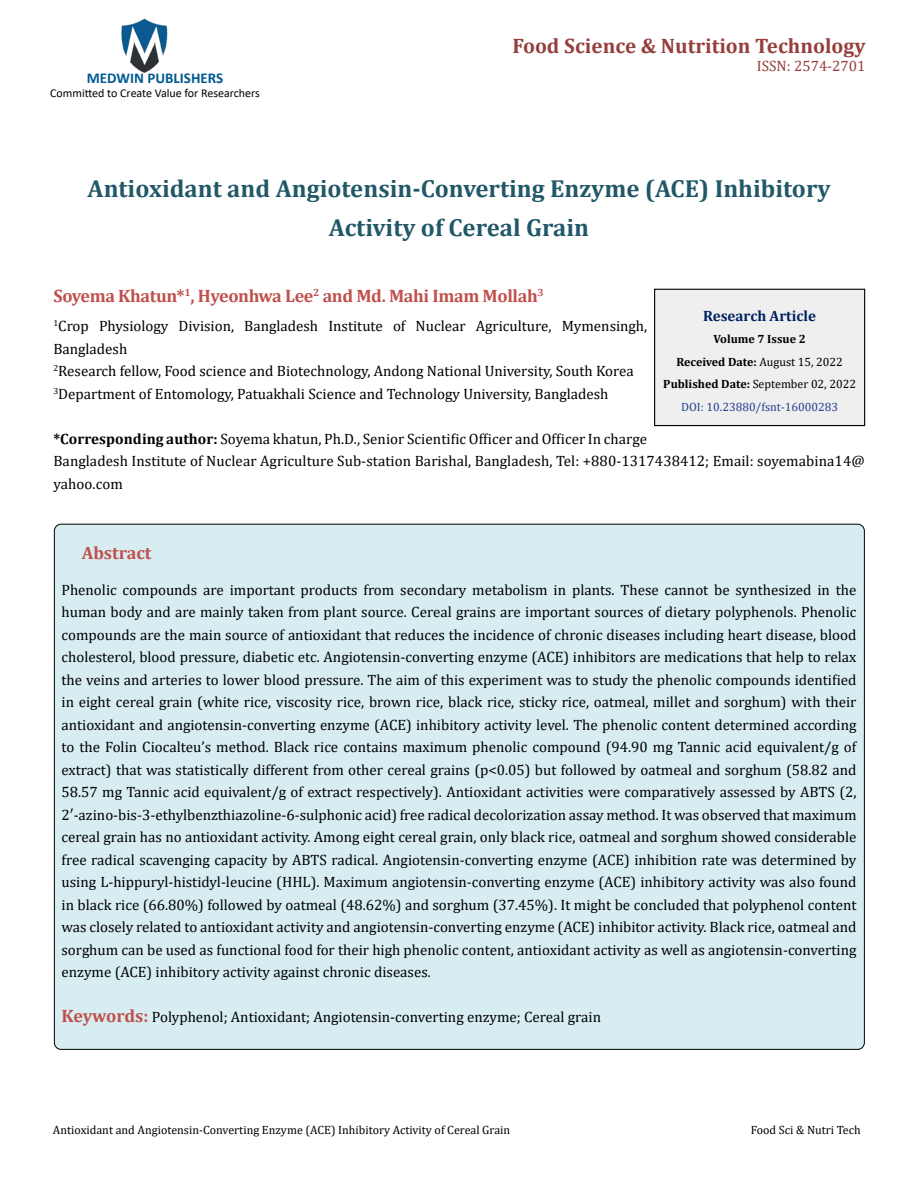
<style>
.page{position:relative;width:918px;height:1188px;background:#fff}
.page>*{position:absolute;margin:0;border:0;box-sizing:border-box;transform-origin:0 0}
.t1{font:700 24.75px/39px "Cambria";color:#215868;text-align:center}
.t2{font:700 21px "Cambria";color:#953f3c}
.t3{font:700 18px "Cambria";letter-spacing:-.02em;color:#c0504d}
.t4{font:700 18px "Cambria";color:#c0504d}
.t5{font:15px/22.5px "Cambria";color:#000}
.t6{font:700 15px "Calibri";color:#005991}
.t7{font:700 15px "Cambria";color:#002060}
.t8{font:15px "Cambria";color:#953f3c}
.t9{font:12px "Cambria";color:#000}
.t10{font:700 12px/22.5px "Cambria";color:#000;text-align:center}
.t11{font:12px "Calibri";color:#000}
.s1{font-weight:700}
.s2{font-weight:400}
.s3{font-weight:400;color:#25408f}
.s4{font-weight:700;font-size:18px;color:#c0504d}
</style>
<div class="page">
<img style="left:121px;top:18px;width:47px;height:55px">
<div style="left:655px;top:289px;width:210px;height:137px;background:#efefef"></div>
<div style="left:654px;top:289px;width:211px;height:137px;border:1px solid #000"></div>
<div style="left:54px;top:524px;width:810px;height:525px;background:#d8edf2;border-radius:7px"></div>
<p class="t6" style="left:87px;top:67px;width:138px">MEDWIN PUBLISHERS</p>
<p class="t11" style="left:50px;top:85px;width:211px">Committed to Create Value for Researchers</p>
<h2 class="t2" style="left:513px;top:31px;width:354px">Food Science &amp; Nutrition Technology</h2>
<p class="t8" style="left:757px;top:57px;width:110px">ISSN: 2574-2701</p>
<h1 class="t1" style="left:88px;top:168px;width:745px">Antioxidant and Angiotensin-Converting Enzyme (ACE) Inhibitory<br>Activity of Cereal Grain</h1>
<p class="t3" style="left:53px;top:283px;width:492px">Soyema Khatun*<sup>1</sup>, Hyeonhwa Lee<sup>2</sup> and Md. Mahi Imam Mollah<sup>3</sup></p>
<p class="t5" style="left:53px;top:315px;width:595px"><sup>1</sup>Crop Physiology Division, Bangladesh Institute of Nuclear Agriculture, Mymensingh, Bangladesh<br><sup>2</sup>Research fellow, Food science and Biotechnology, Andong National University, South Korea <sup>3</sup>Department of Entomology, Patuakhali Science and Technology University, Bangladesh</p>
<p class="t5" style="left:53px;top:427px;width:813px"><span class="s1">*Corresponding author:</span> Soyema khatun, Ph.D., Senior Scientific Officer and Officer In charge<br>Bangladesh Institute of Nuclear Agriculture Sub-station Barishal, Bangladesh, Tel: +880-1317438412; Email: soyemabina14@ yahoo.com</p>
<p class="t7" style="left:703px;top:305px;width:114px">Research Article</p>
<p class="t10" style="left:663px;top:328px;width:194px">Volume 7 Issue 2<br>Received Date: <span class="s2">August 15, 2022<br></span>Published Date: <span class="s2">September 02, 2022<br></span><span class="s3">DOI: 10.23880/fsnt-16000283</span></p>
<p class="t4" style="left:82px;top:540px;width:71px">Abstract</p>
<p class="t5" style="left:62px;top:578px;width:797px;text-align:justify">Phenolic compounds are important products from secondary metabolism in plants. These cannot be synthesized in the human body and are mainly taken from plant source. Cereal grains are important sources of dietary polyphenols. Phenolic compounds are the main source of antioxidant that reduces the incidence of chronic diseases including heart disease, blood cholesterol, blood pressure, diabetic etc. Angiotensin-converting enzyme (ACE) inhibitors are medications that help to relax the veins and arteries to lower blood pressure. The aim of this experiment was to study the phenolic compounds identified in eight cereal grain (white rice, viscosity rice, brown rice, black rice, sticky rice, oatmeal, millet and sorghum) with their antioxidant and angiotensin-converting enzyme (ACE) inhibitory activity level. The phenolic content determined according to the Folin Ciocalteu’s method. Black rice contains maximum phenolic compound (94.90 mg Tannic acid equivalent/g of extract) that was statistically different from other cereal grains (p&lt;0.05) but followed by oatmeal and sorghum (58.82 and 58.57 mg Tannic acid equivalent/g of extract respectively). Antioxidant activities were comparatively assessed by ABTS (2, 2′-azino-bis-3-ethylbenzthiazoline-6-sulphonic acid) free radical decolorization assay method. It was observed that maximum cereal grain has no antioxidant activity. Among eight cereal grain, only black rice, oatmeal and sorghum showed considerable free radical scavenging capacity by ABTS radical. Angiotensin-converting enzyme (ACE) inhibition rate was determined by using L-hippuryl-histidyl-leucine (HHL). Maximum angiotensin-converting enzyme (ACE) inhibitory activity was also found in black rice (66.80%) followed by oatmeal (48.62%) and sorghum (37.45%). It might be concluded that polyphenol content was closely related to antioxidant activity and angiotensin-converting enzyme (ACE) inhibitor activity. Black rice, oatmeal and sorghum can be used as functional food for their high phenolic content, antioxidant activity as well as angiotensin-converting enzyme (ACE) inhibitory activity against chronic diseases.</p>
<p class="t5" style="left:62px;top:1006px;width:541px"><span class="s4">Keywords:</span> Polyphenol; Antioxidant; Angiotensin-converting enzyme; Cereal grain</p>
<p class="t9" style="left:53px;top:1123px;width:459px">Antioxidant and Angiotensin-Converting Enzyme (ACE) Inhibitory Activity of Cereal Grain</p>
<p class="t9" style="left:751px;top:1123px;width:111px">Food Sci &amp; Nutri Tech</p>
</div>
